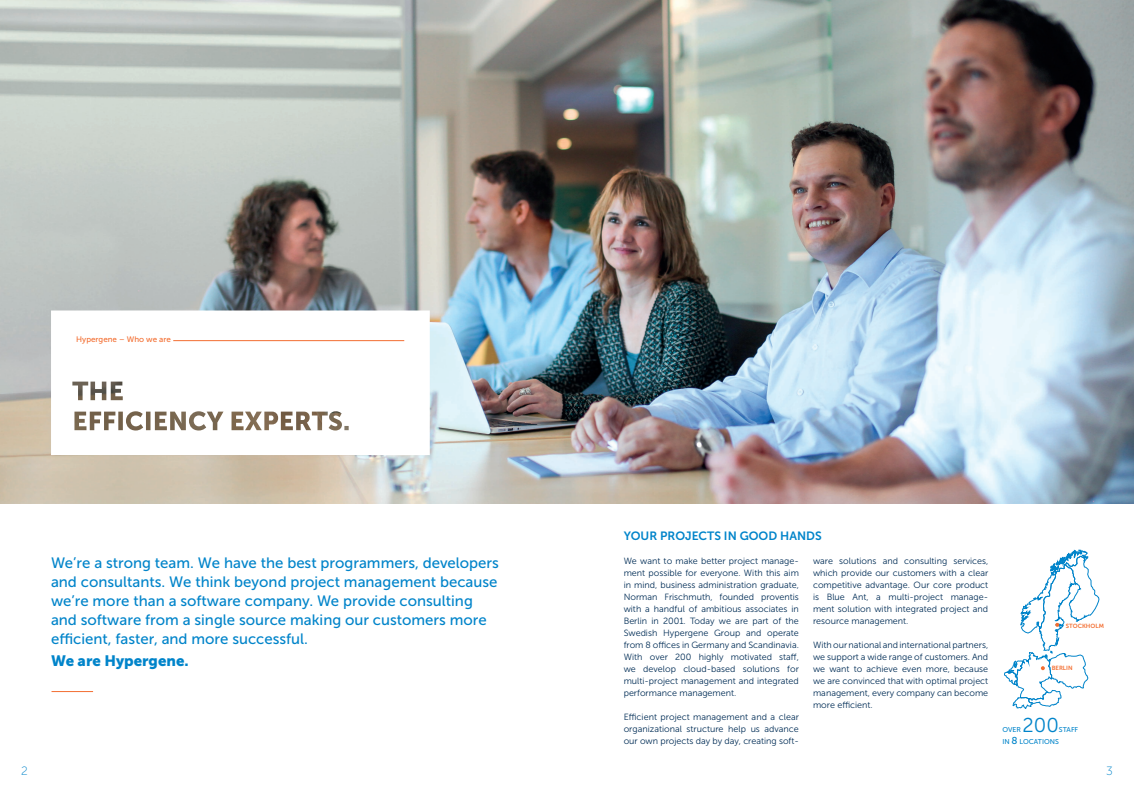
<style>
.page{position:relative;width:1134px;height:794px;background:#fff}
.page>*{position:absolute;margin:0;border:0;box-sizing:border-box;transform-origin:0 0}
.Fließ{font:20px "Museo Sans 300";color:#0084ca}
.Teasertext{font:15px/19px "Museo Sans 500";color:#0084ca}
.Teasertext-2{font:15px "Museo Sans 900";color:#0084ca}
.Fließ_Zwischenheadline{font:12px "Museo Sans 700";color:#0084ca}
.t1{font:12px "Museo Sans 100";color:#0084ca}
.Fließ-2{font:9px/12px "Museo Sans 300";color:#002d56;text-align:justify}
.Teasertext-3{font:8px "Museo Sans 500";color:#f36e31}
.Fließ-3{font:7px "Museo Sans 500";color:#0084ca}
.Fließ-4{font:6px "Museo Sans 700";color:#f36e31}
.s1{font-size:10px}
</style>
<div class="page">
<img style="left:0;top:0;width:1134px;height:504px">
<hr style="left:52px;top:691px;width:41px;height:1px;background:#f36e31">
<svg style="left:51px;top:310px;width:379px;height:145px"></svg>
<hr style="left:173px;top:340px;width:231px;height:1px;background:#f36e31">
<svg style="left:1004px;top:550px;width:95px;height:158px"></svg>
<p class="Teasertext-3" style="left:76px;top:335px;width:96px">Hypergene – Who we are</p>
<p class="Teasertext" style="left:51px;top:553px;width:449px">We’re a strong team. We have the best programmers, developers and consultants. We think beyond project management because we’re more than a software company. We provide consulting and software from a single source making our customers more efficient, faster, and more successful.</p>
<p class="Teasertext-2" style="left:51px;top:651px;width:139px">We are Hypergene.</p>
<p class="Fließ_Zwischenheadline" style="left:624px;top:529px;width:199px">YOUR PROJECTS IN GOOD HANDS</p>
<p class="Fließ-2" style="left:624px;top:555px;width:177px">We want to make better project manage&shy;ment possible for everyone. With this aim in mind, business administration graduate, Norman Frischmuth, founded proventis with a handful of ambitious associates in Berlin in 2001. Today we are part of the Swedish Hypergene Group and operate from 8 offices in Germany and Scandinavia.<br>With over 200 highly motivated staff, we develop cloud-based solutions for multi-project management and integrated performance management.</p>
<p class="Fließ-2" style="left:624px;top:711px;width:177px">Efficient project management and a clear organizational structure help us advance our own projects day by day, creating soft-</p>
<p class="Fließ-2" style="left:813px;top:555px;width:177px">ware solutions and consulting services, which provide our customers with a clear competitive advantage. Our core product is Blue Ant, a multi-project manage&shy;ment solution with integrated project and resource management.</p>
<p class="Fließ-2" style="left:813px;top:639px;width:177px">With our national and international partners, we support a wide range of customers. And we want to achieve even more, because we are convinced that with optimal project management, every company can become more efficient.</p>
<p class="Fließ-4" style="left:1066px;top:622px;width:39px">STOCKHOLM</p>
<p class="Fließ-4" style="left:1052px;top:665px;width:22px">BERLIN</p>
<p class="Fließ-3" style="left:1002px;top:725px;width:20px">OVER</p>
<p class="Fließ" style="left:1023px;top:714px;width:38px">200</p>
<p class="Fließ-3" style="left:1059px;top:725px;width:21px">STAFF</p>
<p class="Fließ-3" style="left:1002px;top:738px;width:58px">IN <span class="s1">8</span> LOCATIONS</p>
<h3 class="t1" style="left:21px;top:764px;width:8px">2</h3>
<h3 class="t1" style="left:1106px;top:764px;width:8px">3</h3>
</div>
